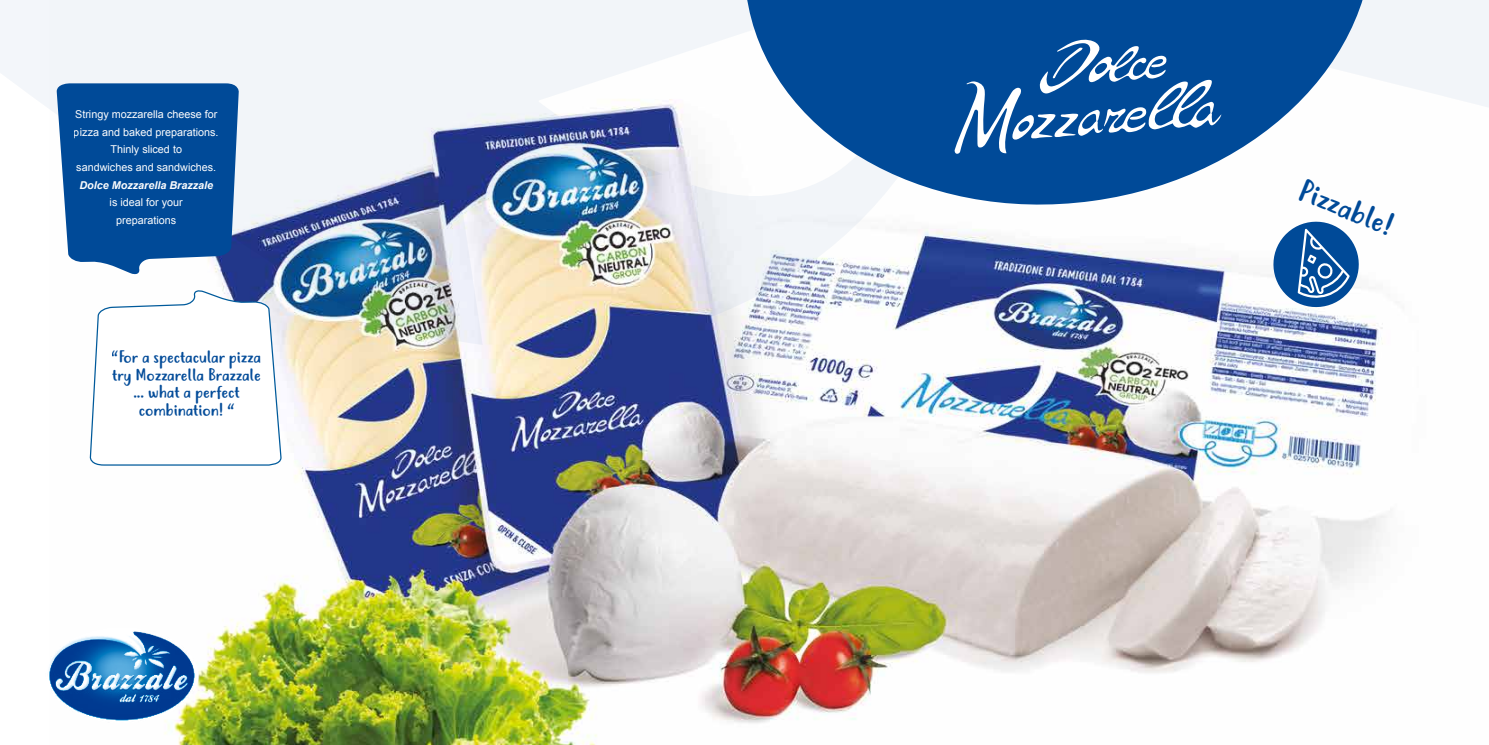
<style>
.page{position:relative;width:1489px;height:745px;background:#fff}
.page>*{position:absolute;margin:0;border:0;box-sizing:border-box;transform-origin:0 0}
.t1{font:29.25px "Justtellmewhat";color:#004a98}
.t2{font:16.25px/17.5px "Justtellmewhat";color:#004a98;text-align:center}
.t3{font:10.75px/17.5px "Arial";color:#fff;text-align:center}
.t4{font:italic 700 10.75px "Arial";color:#fff}
</style>
<div class="page">
<svg style="left:0;top:0;width:50px;height:109px;fill:#f3f6fa"></svg>
<img style="left:50px;top:0;width:1438px;height:744px">
<svg style="left:57px;top:83px;width:182px;height:192px;background:#1c5da2"></svg>
<img style="left:49px;top:626px;width:149px;height:97px">
<svg style="left:727px;top:0;width:662px;height:224px;fill:#004a98"></svg>
<svg style="left:954px;top:39px;width:268px;height:115px;background:#2b68a9"></svg>
<svg style="left:1268px;top:217px;width:95px;height:95px"></svg>
<svg style="left:89px;top:288px;width:193px;height:178px"></svg>
<p class="t3" style="left:74px;top:106px;width:146px">Stringy mozzarella cheese for pizza and baked preparations.<br>Thinly sliced to<br>sandwiches and sandwiches.</p>
<p class="t4" style="left:79px;top:178px;width:135px">Dolce Mozzarella Brazzale</p>
<p class="t3" style="left:110px;top:193px;width:75px">is ideal for your preparations</p>
<h2 class="t2" style="left:112px;top:349px;width:150px">“For a spectacular pizza try Mozzarella Brazzale ... what a perfect combination! “</h2>
<h1 class="t1" style="left:1306px;top:172px;width:101px;rotate:22deg">Pizzable!</h1>
</div>
